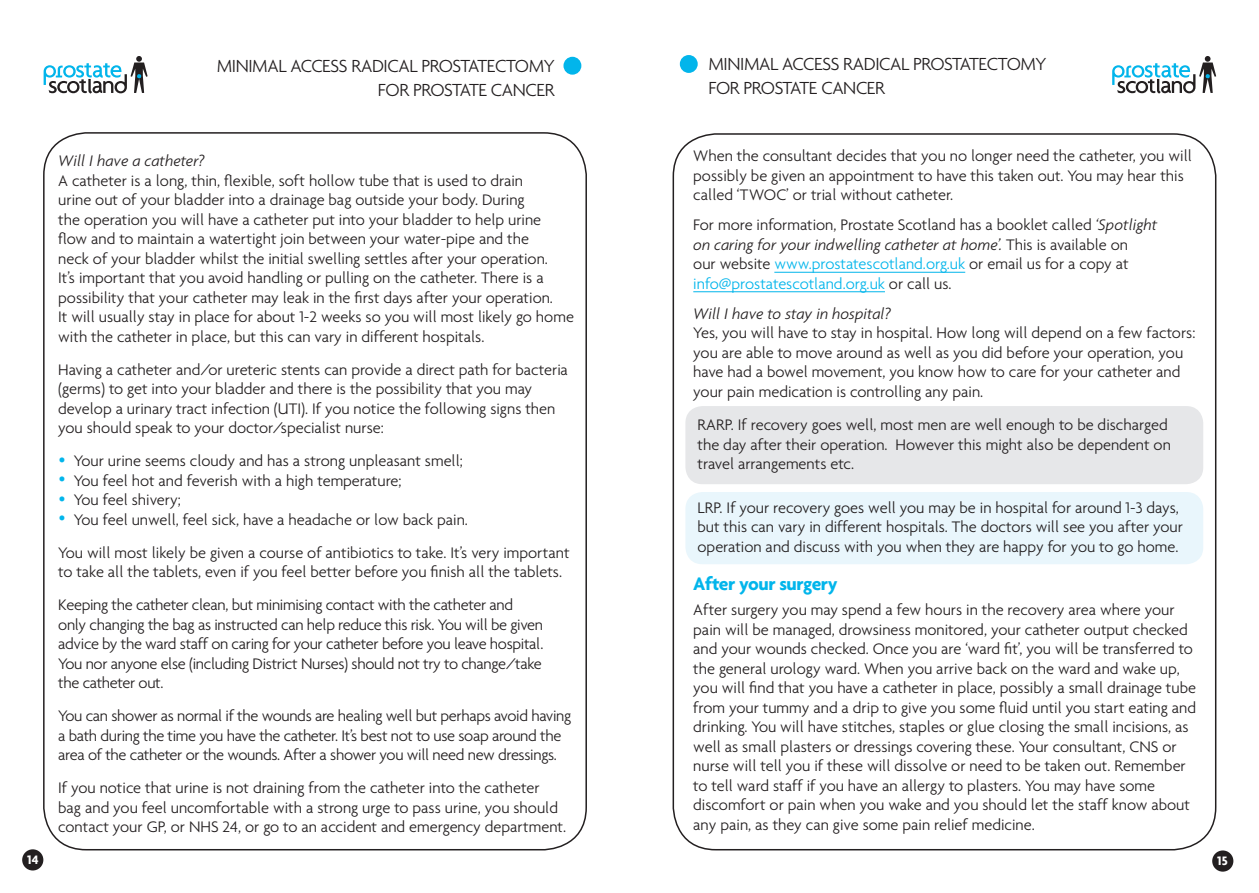
<style>
.page{position:relative;width:1259px;height:893px;background:#fff}
.page>*{position:absolute;margin:0;border:0;box-sizing:border-box;transform-origin:0 0}
.subheads-1{font:700 19.5px "Agenda";letter-spacing:-.02em;color:#02b5eb}
.t1{font:300 18.9px/24px "Agenda";letter-spacing:-.02em;color:#231f20}
.t2{font:300 16.5px/19.5px "Agenda";color:#231f20}
.t3{font:300 16.5px/19.5px "Agenda";letter-spacing:-.02em;color:#231f20}
.t4{font:italic 300 16.5px "Agenda";color:#231f20}
.t5{font:700 13.2px "Agenda";color:#fff}
.s1{font-family:"Helvetica";font-weight:700;font-size:22.5px;color:#02b5eb}
.s2{font-style:italic}
.s3{color:#02b5eb}
</style>
<div class="page">
<div style="left:22px;top:849px;width:21px;height:21px;background:#231f20;border-radius:50%"></div>
<div style="left:1212px;top:850px;width:21px;height:22px;background:#231f20;border-radius:50%"></div>
<div style="left:563px;top:57px;width:18px;height:18px;background:#02b5eb;border-radius:50%"></div>
<div style="left:680px;top:55px;width:17px;height:18px;background:#02b5eb;border-radius:50%"></div>
<svg style="left:44px;top:56px;width:104px;height:38px"></svg>
<svg style="left:1112px;top:56px;width:104px;height:38px"></svg>
<div style="left:685px;top:492px;width:518px;height:72px;background:#e9f6fc;border-radius:17px"></div>
<div style="left:685px;top:406px;width:518px;height:78px;background:#e6e7e9;border-radius:17px"></div>
<hr style="left:774px;top:272px;width:191px;height:1px;background:#02b5eb">
<hr style="left:693px;top:291px;width:192px;height:1px;background:#02b5eb">
<p class="t1" style="left:217px;top:53px;width:339px;text-align:right">MINIMAL ACCESS RADICAL PROSTATECTOMY<br>FOR PROSTATE CANCER</p>
<p class="t4" style="left:58px;top:151px;width:148px">Will I have a catheter?</p>
<p class="t2" style="left:58px;top:170px;width:496px">A catheter is a long, thin, flexible, soft hollow tube that is used to drain urine out of your bladder into a drainage bag outside your body. During<br>the operation you will have a catheter put into your bladder to help urine flow and to maintain a watertight join between your water-pipe and the neck of your bladder whilst the initial swelling settles after your operation.<br>It’s important that you avoid handling or pulling on the catheter. There is a possibility that your catheter may leak in the first days after your operation.</p>
<p class="t2" style="left:58px;top:307px;width:517px">It will usually stay in place for about 1-2 weeks so you will most likely go home with the catheter in place, but this can vary in different hospitals.</p>
<p class="t2" style="left:58px;top:359px;width:511px">Having a catheter and/or ureteric stents can provide a direct path for bacteria (germs) to get into your bladder and there is the possibility that you may develop a urinary tract infection (UTI). If you notice the following signs then you should speak to your doctor/specialist nurse:</p>
<p class="t2" style="left:58px;top:451px;width:406px"><span class="s1">•</span> Your urine seems cloudy and has a strong unpleasant smell;</p>
<p class="t2" style="left:58px;top:470px;width:345px"><span class="s1">•</span> You feel hot and feverish with a high temperature;</p>
<p class="t2" style="left:58px;top:490px;width:124px"><span class="s1">•</span> You feel shivery;</p>
<p class="t2" style="left:58px;top:509px;width:411px"><span class="s1">•</span> You feel unwell, feel sick, have a headache or low back pain.</p>
<p class="t2" style="left:58px;top:542px;width:513px">You will most likely be given a course of antibiotics to take. It’s very important to take all the tablets, even if you feel better before you finish all the tablets.</p>
<p class="t3" style="left:58px;top:595px;width:487px">Keeping the catheter clean, but minimising contact with the catheter and only changing the bag as instructed can help reduce this risk. You will be given advice by the ward staff on caring for your catheter before you leave hospital.<br>You nor anyone else (including District Nurses) should not try to change/take the catheter out.</p>
<p class="t3" style="left:58px;top:706px;width:514px">You can shower as normal if the wounds are healing well but perhaps avoid having a bath during the time you have the catheter. It’s best not to use soap around the area of the catheter or the wounds. After a shower you will need new dressings.</p>
<p class="t2" style="left:58px;top:778px;width:509px">If you notice that urine is not draining from the catheter into the catheter bag and you feel uncomfortable with a strong urge to pass urine, you should contact your GP, or NHS 24, or go to an accident and emergency department.</p>
<p class="t1" style="left:708px;top:52px;width:339px">MINIMAL ACCESS RADICAL PROSTATECTOMY<br>FOR PROSTATE CANCER</p>
<p class="t2" style="left:693px;top:146px;width:500px">When the consultant decides that you no longer need the catheter, you will possibly be given an appointment to have this taken out. You may hear this called ‘TWOC’ or trial without catheter.</p>
<p class="t2" style="left:693px;top:215px;width:465px">For more information, Prostate Scotland has a booklet called <span class="s2">‘Spotlight on caring for your indwelling catheter at home’.</span> This is available on<br>our website <span class="s3">www.prostatescotland.org.uk</span> or email us for a copy at <span class="s3">info@prostatescotland.org.uk</span> or call us.</p>
<p class="t4" style="left:693px;top:304px;width:199px">Will I have to stay in hospital?</p>
<p class="t2" style="left:693px;top:323px;width:503px">Yes, you will have to stay in hospital. How long will depend on a few factors: you are able to move around as well as you did before your operation, you have had a bowel movement, you know how to care for your catheter and your pain medication is controlling any pain.</p>
<p class="t2" style="left:697px;top:415px;width:475px">RARP. If recovery goes well, most men are well enough to be discharged the day after their operation. However this might also be dependent on travel arrangements etc.</p>
<p class="t2" style="left:697px;top:497px;width:487px">LRP. If your recovery goes well you may be in hospital for around 1-3 days, but this can vary in different hospitals. The doctors will see you after your operation and discuss with you when they are happy for you to go home.</p>
<p class="subheads-1" style="left:693px;top:572px;width:146px">After your surgery</p>
<p class="t2" style="left:693px;top:600px;width:504px">After surgery you may spend a few hours in the recovery area where your pain will be managed, drowsiness monitored, your catheter output checked and your wounds checked. Once you are ‘ward fit’, you will be transferred to the general urology ward. When you arrive back on the ward and wake up, you will find that you have a catheter in place, possibly a small drainage tube from your tummy and a drip to give you some fluid until you start eating and drinking. You will have stitches, staples or glue closing the small incisions, as well as small plasters or dressings covering these. Your consultant, CNS or nurse will tell you if these will dissolve or need to be taken out. Remember to tell ward staff if you have an allergy to plasters. You may have some discomfort or pain when you wake and you should let the staff know about any pain, as they can give some pain relief medicine.</p>
<p class="t5" style="left:27px;top:852px;width:13px">14</p>
<p class="t5" style="left:1217px;top:853px;width:12px">15</p>
</div>
